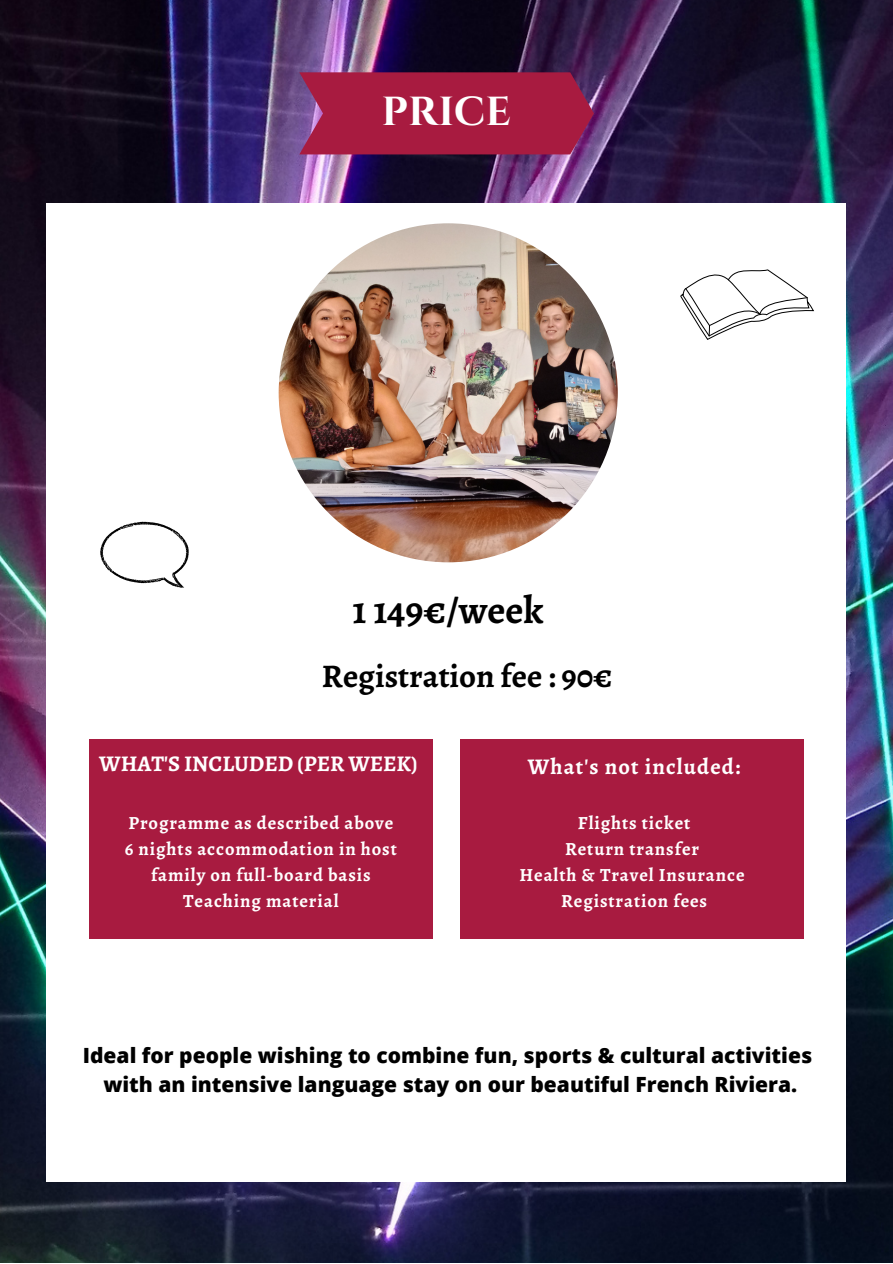
<style>
.page{position:relative;width:893px;height:1264px;background:#fff}
.page>*{position:absolute;margin:0;border:0;box-sizing:border-box;transform-origin:0 0}
.t1{font:700 40.5px "Cinzel";color:#fff}
.t2{font:700 39px "Alegreya";color:#000}
.t3{font:700 33px "Alegreya";color:#000}
.t4{font:700 22.35px "Alegreya";color:#fff}
.t5{font:700 22.35px "Alegreya";letter-spacing:.05em;color:#fff}
.t6{font:800 21px/29.2px "Open Sans";color:#000;text-align:center}
.t7{font:700 18.45px/25.8px "Alegreya";letter-spacing:.05em;color:#fff;text-align:center}
</style>
<div class="page">
<img style="left:0;top:0;width:892px;height:1262px">
<svg style="left:299px;top:72px;width:295px;height:82px;background:#a31e46"></svg>
<div style="left:46px;top:203px;width:800px;height:978px;background:#fff"></div>
<img style="left:278px;top:223px;width:339px;height:339px;border-radius:50%">
<div style="left:460px;top:739px;width:343px;height:199px;background:#a81b40"></div>
<div style="left:89px;top:739px;width:343px;height:199px;background:#a81b40"></div>
<svg style="left:680px;top:269px;width:134px;height:71px"></svg>
<svg style="left:100px;top:521px;width:89px;height:67px"></svg>
<h1 class="t1" style="left:381px;top:85px;width:131px">PRICE</h1>
<h2 class="t2" style="left:352px;top:583px;width:193px">1 149€/week</h2>
<h3 class="t3" style="left:322px;top:653px;width:292px">Registration fee : 90€</h3>
<p class="t4" style="left:99px;top:748px;width:320px">WHAT'S INCLUDED (PER WEEK)</p>
<p class="t7" style="left:125px;top:809px;width:273px">Programme as described above<br>6 nights accommodation in host family on full-board basis<br>Teaching material</p>
<p class="t5" style="left:528px;top:751px;width:214px">What's not included:</p>
<p class="t7" style="left:519px;top:809px;width:226px">Flights ticket<br>Return transfer<br>Health &amp; Travel Insurance<br>Registration fees</p>
<p class="t6" style="left:83px;top:1040px;width:730px">Ideal for people wishing to combine fun, sports &amp; cultural activities with an intensive language stay on our beautiful French Riviera.</p>
</div>
